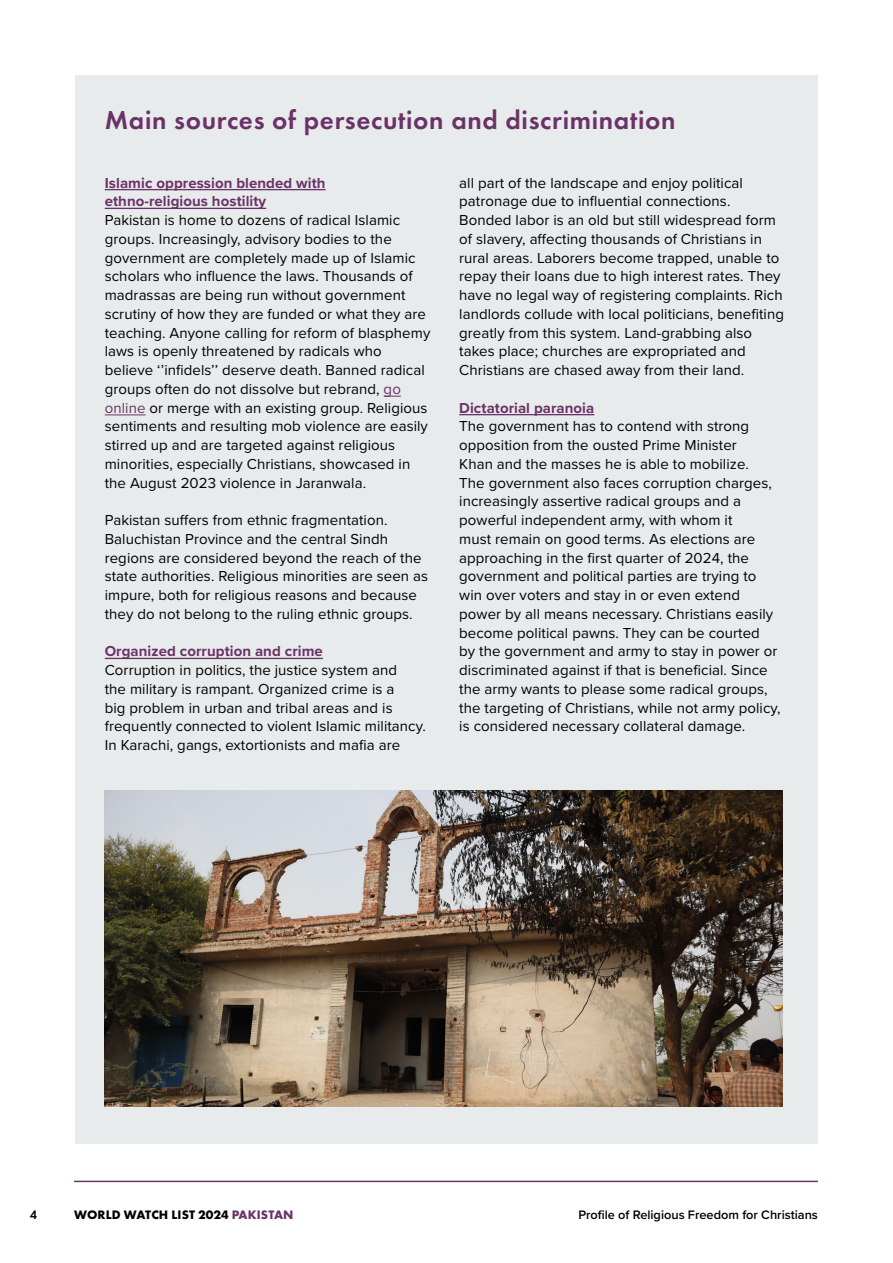
<style>
.page{position:relative;width:893px;height:1263px;background:#fff}
.page>*{position:absolute;margin:0;border:0;box-sizing:border-box;transform-origin:0 0}
.t1{font:600 27px "Futura PT";letter-spacing:.025em;color:#6b3267}
.t2{font:15px/18.8px "Proxima Nova";letter-spacing:.005em;color:#000}
.t3{font:700 15px/18.8px "Proxima Nova";letter-spacing:.005em;color:#6b3267}
.t4{font:600 12.75px "Proxima Nova";color:#000}
.t5{font:700 12.75px "Futura PT";letter-spacing:.01em;color:#000}
.t6{font:600 12.75px "Futura PT";color:#000}
.s1{color:#6b3267}
</style>
<div class="page">
<hr style="left:74px;top:1181px;width:744px;height:1px;background:#6b3267">
<div style="left:75px;top:75px;width:743px;height:1069px;background:#e8ebec"></div>
<hr style="left:105px;top:189px;width:221px;height:1px;background:#6b3267">
<hr style="left:105px;top:208px;width:161px;height:1px;background:#6b3267">
<svg style="left:384px;top:396px;width:17px;height:1px"></svg>
<hr style="left:105px;top:415px;width:41px;height:1px;background:#6b3267">
<hr style="left:105px;top:658px;width:218px;height:1px;background:#6b3267">
<hr style="left:459px;top:414px;width:135px;height:1px;background:#6b3267">
<img style="left:105px;top:791px;width:677px;height:315px">
<h1 class="t1" style="left:105px;top:103px;width:572px">Main sources of persecution and discrimination</h1>
<p class="t3" style="left:105px;top:173px;width:222px">Islamic oppression blended with ethno-religious hostility</p>
<p class="t2" style="left:105px;top:210px;width:327px">Pakistan is home to dozens of radical Islamic groups. Increasingly, advisory bodies to the government are completely made up of Islamic scholars who influence the laws. Thousands of madrassas are being run without government scrutiny of how they are funded or what they are teaching. Anyone calling for reform of blasphemy laws is openly threatened by radicals who believe ‘’infidels’’ deserve death. Banned radical groups often do not dissolve but rebrand, <span class="s1">go online</span> or merge with an existing group. Religious sentiments and resulting mob violence are easily stirred up and are targeted against religious minorities, especially Christians, showcased in the August 2023 violence in Jaranwala.</p>
<p class="t2" style="left:105px;top:510px;width:325px">Pakistan suffers from ethnic fragmentation.<br>Baluchistan Province and the central Sindh regions are considered beyond the reach of the state authorities. Religious minorities are seen as impure, both for religious reasons and because they do not belong to the ruling ethnic groups.</p>
<p class="t3" style="left:105px;top:642px;width:220px">Organized corruption and crime</p>
<p class="t2" style="left:105px;top:660px;width:323px">Corruption in politics, the justice system and<br>the military is rampant. Organized crime is a<br>big problem in urban and tribal areas and is frequently connected to violent Islamic militancy.<br>In Karachi, gangs, extortionists and mafia are</p>
<p class="t2" style="left:459px;top:172px;width:326px">all part of the landscape and enjoy political patronage due to influential connections.<br>Bonded labor is an old but still widespread form of slavery, affecting thousands of Christians in rural areas. Laborers become trapped, unable to repay their loans due to high interest rates. They have no legal way of registering complaints. Rich landlords collude with local politicians, benefiting greatly from this system. Land-grabbing also takes place; churches are expropriated and Christians are chased away from their land.</p>
<p class="t3" style="left:459px;top:398px;width:137px">Dictatorial paranoia</p>
<p class="t2" style="left:459px;top:416px;width:323px">The government has to contend with strong opposition from the ousted Prime Minister<br>Khan and the masses he is able to mobilize.<br>The government also faces corruption charges, increasingly assertive radical groups and a powerful independent army, with whom it<br>must remain on good terms. As elections are approaching in the first quarter of 2024, the government and political parties are trying to win over voters and stay in or even extend power by all means necessary. Christians easily become political pawns. They can be courted<br>by the government and army to stay in power or discriminated against if that is beneficial. Since the army wants to please some radical groups, the targeting of Christians, while not army policy, is considered necessary collateral damage.</p>
<p class="t6" style="left:30px;top:1207px;width:9px">4</p>
<p class="t5" style="left:74px;top:1206px;width:221px">WORLD WATCH LIST 2024 <span class="s1">PAKISTAN</span></p>
<p class="t4" style="left:578px;top:1205px;width:241px">Profile of Religious Freedom for Christians</p>
</div>
